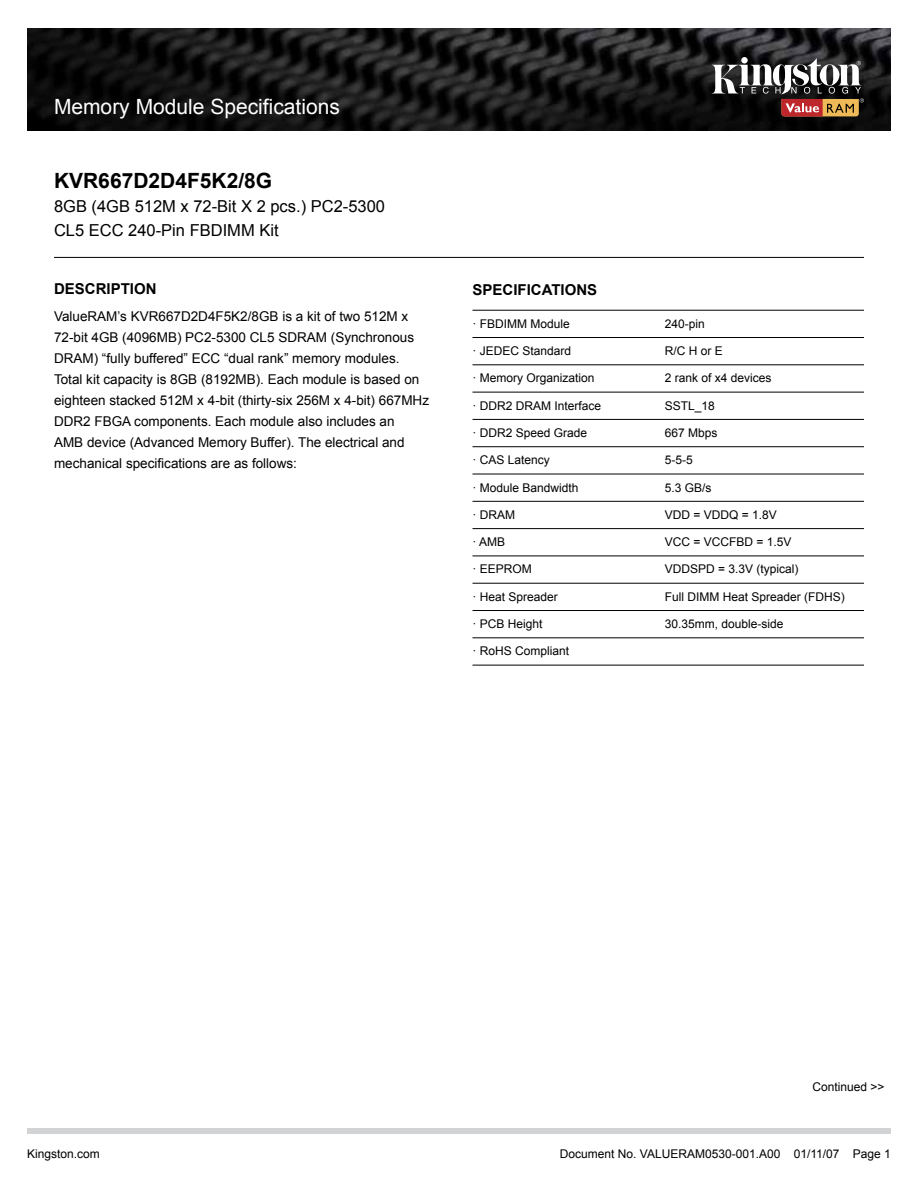
<style>
.page{position:relative;width:918px;height:1188px;background:#fff}
.page>*{position:absolute;margin:0;border:0;box-sizing:border-box;transform-origin:0 0}
.t1{font:21px "Arial";color:#fff}
.t2{font:700 21px "Arial";color:#000}
.t3{font:16.5px/24px "Arial";color:#000}
.t4{font:700 15px "Arial";color:#000}
.t5{font:13.5px/21px "Arial";color:#000}
.t6{font:12px "Arial";color:#000}
</style>
<div class="page">
<img style="left:27px;top:28px;width:864px;height:102px">
<div style="left:27px;top:1128px;width:864px;height:6px;background:#d1d3d4"></div>
<hr style="left:472px;top:310px;width:392px;height:1px;background:#000">
<hr style="left:472px;top:337px;width:392px;height:1px;background:#000">
<hr style="left:472px;top:365px;width:392px;height:1px;background:#000">
<hr style="left:472px;top:392px;width:392px;height:1px;background:#000">
<hr style="left:472px;top:419px;width:392px;height:1px;background:#000">
<hr style="left:472px;top:446px;width:392px;height:1px;background:#000">
<hr style="left:472px;top:474px;width:392px;height:1px;background:#000">
<hr style="left:472px;top:501px;width:392px;height:1px;background:#000">
<hr style="left:472px;top:528px;width:392px;height:1px;background:#000">
<hr style="left:472px;top:556px;width:392px;height:1px;background:#000">
<hr style="left:472px;top:583px;width:392px;height:1px;background:#000">
<hr style="left:472px;top:610px;width:392px;height:1px;background:#000">
<hr style="left:472px;top:638px;width:392px;height:1px;background:#000">
<hr style="left:472px;top:665px;width:392px;height:1px;background:#000">
<hr style="left:54px;top:257px;width:810px;height:1px;background:#000">
<svg style="left:712px;top:58px;width:152px;height:58px"></svg>
<h1 class="t1" style="left:54px;top:93px;width:287px">Memory Module Specifications</h1>
<h1 class="t2" style="left:54px;top:167px;width:220px">KVR667D2D4F5K2/8G</h1>
<h2 class="t3" style="left:54px;top:194px;width:333px">8GB (4GB 512M x 72-Bit X 2 pcs.) PC2-5300<br>CL5 ECC 240-Pin FBDIMM Kit</h2>
<p class="t4" style="left:54px;top:279px;width:104px">DESCRIPTION</p>
<p class="t5" style="left:54px;top:306px;width:377px">ValueRAM’s KVR667D2D4F5K2/8GB is a kit of two 512M x 72-bit 4GB (4096MB) PC2-5300 CL5 SDRAM (Synchronous DRAM) “fully buffered” ECC “dual rank” memory modules.<br>Total kit capacity is 8GB (8192MB). Each module is based on eighteen stacked 512M x 4-bit (thirty-six 256M x 4-bit) 667MHz DDR2 FBGA components. Each module also includes an<br>AMB device (Advanced Memory Buffer). The electrical and mechanical specifications are as follows:</p>
<p class="t4" style="left:472px;top:280px;width:126px">SPECIFICATIONS</p>
<p class="t6" style="left:472px;top:316px;width:99px">· FBDIMM Module</p>
<p class="t6" style="left:665px;top:316px;width:42px">240-pin</p>
<p class="t6" style="left:472px;top:343px;width:100px">· JEDEC Standard</p>
<p class="t6" style="left:665px;top:343px;width:60px">R/C H or E</p>
<p class="t6" style="left:472px;top:370px;width:124px">· Memory Organization</p>
<p class="t6" style="left:665px;top:370px;width:108px">2 rank of x4 devices</p>
<p class="t6" style="left:472px;top:398px;width:130px">· DDR2 DRAM Interface</p>
<p class="t6" style="left:665px;top:398px;width:52px">SSTL_18</p>
<p class="t6" style="left:472px;top:425px;width:116px">· DDR2 Speed Grade</p>
<p class="t6" style="left:665px;top:425px;width:54px">667 Mbps</p>
<p class="t6" style="left:472px;top:452px;width:79px">· CAS Latency</p>
<p class="t6" style="left:665px;top:452px;width:30px">5-5-5</p>
<p class="t6" style="left:472px;top:479px;width:108px">· Module Bandwidth</p>
<p class="t6" style="left:665px;top:479px;width:48px">5.3 GB/s</p>
<p class="t6" style="left:472px;top:507px;width:44px">· DRAM</p>
<p class="t6" style="left:665px;top:507px;width:114px">VDD = VDDQ = 1.8V</p>
<p class="t6" style="left:472px;top:534px;width:34px">· AMB</p>
<p class="t6" style="left:665px;top:534px;width:128px">VCC = VCCFBD = 1.5V</p>
<p class="t6" style="left:472px;top:561px;width:61px">· EEPROM</p>
<p class="t6" style="left:665px;top:561px;width:135px">VDDSPD = 3.3V (typical)</p>
<p class="t6" style="left:472px;top:589px;width:87px">· Heat Spreader</p>
<p class="t6" style="left:665px;top:589px;width:182px">Full DIMM Heat Spreader (FDHS)</p>
<p class="t6" style="left:472px;top:616px;width:72px">· PCB Height</p>
<p class="t6" style="left:665px;top:616px;width:120px">30.35mm, double-side</p>
<p class="t6" style="left:472px;top:643px;width:98px">· RoHS Compliant</p>
<p class="t6" style="left:812px;top:1079px;width:74px">Continued &gt;&gt;</p>
<p class="t6" style="left:27px;top:1146px;width:74px">Kingston.com</p>
<p class="t6" style="left:560px;top:1146px;width:333px">Document No. VALUERAM0530-001.A00 01/11/07 Page 1</p>
</div>
